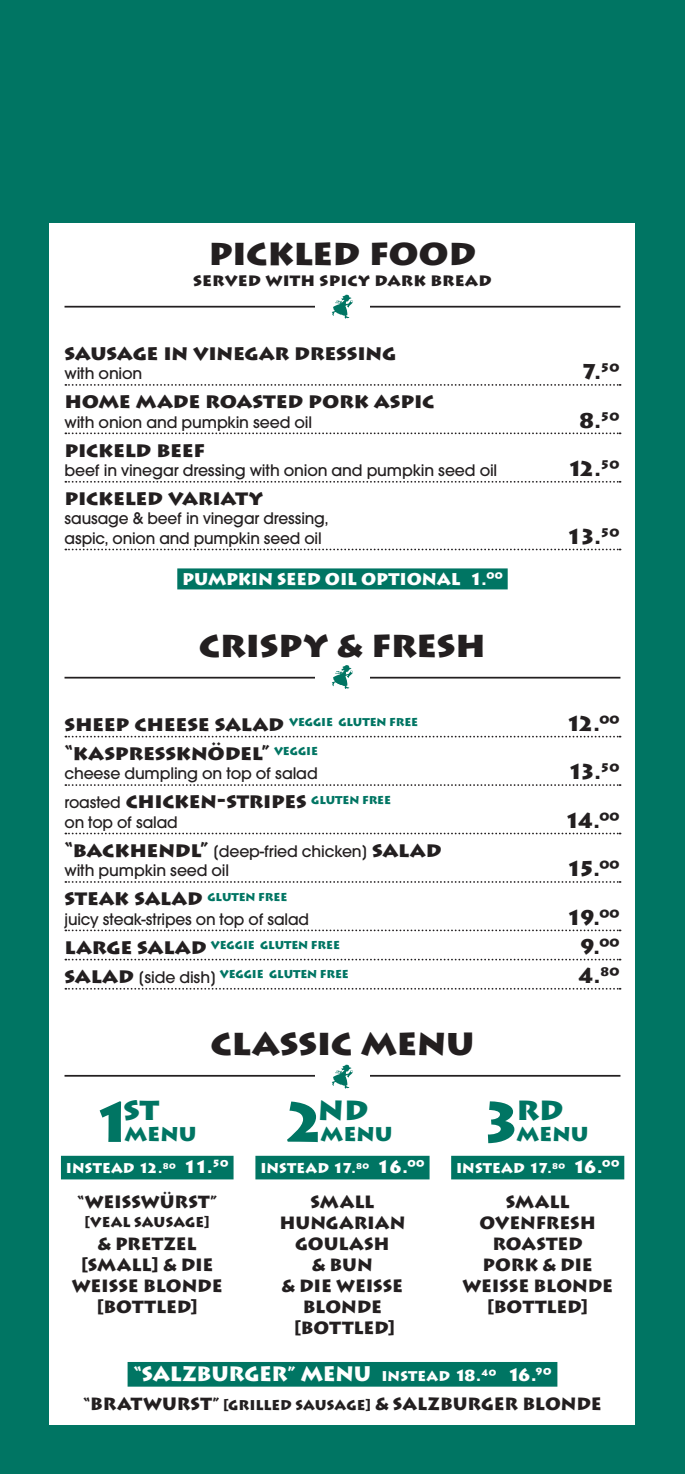
<style>
.page{position:relative;width:685px;height:1474px;background:#fff}
.page>*{position:absolute;margin:0;border:0;box-sizing:border-box;transform-origin:0 0}
.t1{font:900 36.75px "Lithos Pro";letter-spacing:-.015em;color:#231f20}
.t2{font:900 32.2px "Lithos Pro";color:#007563}
.t3{font:900 23.1px "Lithos Pro";color:#007563}
.t4{font:900 21px "Lithos Pro";letter-spacing:-.015em;color:#231f20}
.t5{font:900 20.65px "Lithos Pro";letter-spacing:-.015em;color:#fff}
.t6{font:500 17.5px/19.2px "Avant Garde Gothic Itc T";letter-spacing:-.01em;color:#231f20}
.t7{font:900 17.5px/21px "Lithos Pro";letter-spacing:-.005em;color:#231f20;text-align:center}
.t8{font:900 16.8px "Lithos Pro";letter-spacing:-.01em;color:#fff}
.t9{font:900 14px "Lithos Pro";letter-spacing:.005em;color:#fff}
.t10{font:900 14px "Lithos Pro";letter-spacing:.005em;color:#231f20}
.t11{font:900 11.2px "Lithos Pro";letter-spacing:-.01em;color:#007563}
.s1{font-family:"Avant Garde Gothic Itc T";font-weight:500;font-size:17.5px}
.s2{font-family:"Lithos Pro";font-weight:900;font-size:21px}
.s3{font-size:21px;color:#231f20}
.s4{font-family:"Avant Garde Gothic Itc T";font-weight:500;font-size:17.5px;color:#231f20}
.s5{font-size:55.3px}
.s6{font-size:17.5px}
.s7{font-size:14px}
.s8{font-size:15.75px}
</style>
<div class="page">
<div style="left:0;top:0;width:685px;height:1473px;background:#007563"></div>
<div style="left:50px;top:223px;width:585px;height:1201px;background:#fff"></div>
<hr style="left:64px;top:306px;width:556px;height:1px;background:#231f20">
<svg style="left:65px;top:384px;width:555px;height:2px"></svg>
<svg style="left:65px;top:432px;width:555px;height:2px"></svg>
<svg style="left:65px;top:481px;width:555px;height:1px"></svg>
<svg style="left:65px;top:548px;width:555px;height:2px"></svg>
<div style="left:177px;top:568px;width:330px;height:21px;background:#007563"></div>
<hr style="left:64px;top:676px;width:556px;height:2px;background:#231f20">
<svg style="left:65px;top:735px;width:555px;height:2px"></svg>
<svg style="left:65px;top:784px;width:555px;height:2px"></svg>
<svg style="left:65px;top:832px;width:555px;height:2px"></svg>
<svg style="left:65px;top:881px;width:555px;height:1px"></svg>
<svg style="left:65px;top:929px;width:555px;height:2px"></svg>
<svg style="left:65px;top:958px;width:555px;height:2px"></svg>
<svg style="left:65px;top:987px;width:555px;height:2px"></svg>
<hr style="left:64px;top:1074px;width:556px;height:2px;background:#231f20">
<div style="left:61px;top:1155px;width:172px;height:24px;background:#007563"></div>
<div style="left:255px;top:1155px;width:174px;height:24px;background:#007563"></div>
<div style="left:451px;top:1155px;width:173px;height:24px;background:#007563"></div>
<div style="left:315px;top:292px;width:55px;height:29px;background:#fff"></div>
<svg style="left:332px;top:295px;width:21px;height:23px"></svg>
<div style="left:315px;top:663px;width:55px;height:28px;background:#fff"></div>
<svg style="left:332px;top:665px;width:21px;height:24px"></svg>
<div style="left:315px;top:1062px;width:55px;height:28px;background:#fff"></div>
<svg style="left:332px;top:1064px;width:21px;height:24px"></svg>
<div style="left:128px;top:1361px;width:429px;height:25px;background:#007563"></div>
<h1 class="t1" style="left:208px;top:229px;width:269px">pickled food</h1>
<p class="t7" style="left:193px;top:270px;width:300px">served with spicy dark bread</p>
<p class="t4" style="left:64px;top:339px;width:333px">sausage in vinegar dressing</p>
<p class="t6" style="left:64px;top:363px;width:79px">with onion</p>
<p class="t4" style="left:580px;top:358px;width:41px">7.<sup>50</sup></p>
<p class="t4" style="left:64px;top:388px;width:371px">home made roasted pork aspic</p>
<p class="t6" style="left:64px;top:412px;width:249px">with onion and pumpkin seed oil</p>
<p class="t4" style="left:578px;top:407px;width:43px">8.<sup>50</sup></p>
<p class="t4" style="left:64px;top:436px;width:142px">pickeld beef</p>
<p class="t6" style="left:64px;top:460px;width:434px">beef in vinegar dressing with onion and pumpkin seed oil</p>
<p class="t4" style="left:566px;top:455px;width:55px">12.<sup>50</sup></p>
<p class="t4" style="left:64px;top:484px;width:200px">pickeled variaty</p>
<p class="t6" style="left:64px;top:509px;width:265px">sausage &amp; beef in vinegar dressing, aspic, onion and pumpkin seed oil</p>
<p class="t4" style="left:565px;top:523px;width:56px">13.<sup>50</sup></p>
<p class="t8" style="left:182px;top:568px;width:322px">PUMPKIN SEED OIL OPTIONAL 1.<sup>00</sup></p>
<h1 class="t1" style="left:199px;top:621px;width:289px">crispy &amp; fresh</h1>
<p class="t4" style="left:64px;top:710px;width:355px">sheep cheese salad <sup>VEGGIE</sup> <sup>GLUTEN</sup> <sup>FREE</sup></p>
<p class="t4" style="left:565px;top:710px;width:56px">12.<sup>00</sup></p>
<p class="t4" style="left:64px;top:739px;width:255px">“kaspressknödel” <sup>VEGGIE</sup></p>
<p class="t6" style="left:64px;top:763px;width:255px">cheese dumpling on top of salad</p>
<p class="t4" style="left:566px;top:758px;width:54px">13.<sup>50</sup></p>
<p class="t4" style="left:64px;top:788px;width:328px"><span class="s1">roasted</span> chicken-stripes <sup>GLUTEN</sup> <sup>FREE</sup></p>
<p class="t6" style="left:64px;top:812px;width:115px">on top of salad</p>
<p class="t4" style="left:563px;top:807px;width:57px">14.<sup>00</sup></p>
<p class="t6" style="left:64px;top:841px;width:378px"><span class="s2">“backhendl”</span> [deep-fried chicken] <span class="s2">salad </span>with pumpkin seed oil</p>
<p class="t4" style="left:565px;top:855px;width:56px">15.<sup>00</sup></p>
<p class="t4" style="left:64px;top:884px;width:224px">steak salad <sup>GLUTEN</sup> <sup>FREE</sup></p>
<p class="t6" style="left:64px;top:909px;width:246px">juicy steak-stripes on top of salad</p>
<p class="t4" style="left:565px;top:904px;width:56px">19.<sup>00</sup></p>
<p class="t11" style="left:64px;top:938px;width:277px"><span class="s3">large salad</span> VEGGIE GLUTEN FREE</p>
<p class="t4" style="left:578px;top:933px;width:42px">9.<sup>00</sup></p>
<p class="t11" style="left:64px;top:967px;width:286px"><span class="s3">salad</span> <span class="s4">[side dish]</span> VEGGIE GLUTEN FREE</p>
<p class="t4" style="left:577px;top:962px;width:44px">4.<sup>80</sup></p>
<h1 class="t1" style="left:210px;top:1019px;width:265px">classic menu</h1>
<h2 class="t2" style="left:90px;top:1089px;width:71px"><span class="s5">1</span>st</h2>
<h3 class="t3" style="left:124px;top:1118px;width:74px">menu</h3>
<h2 class="t2" style="left:282px;top:1088px;width:88px"><span class="s5">2</span>nd</h2>
<h3 class="t3" style="left:320px;top:1118px;width:74px">menu</h3>
<h2 class="t2" style="left:478px;top:1088px;width:87px"><span class="s5">3</span>rd</h2>
<h3 class="t3" style="left:516px;top:1118px;width:74px">menu</h3>
<p class="t9" style="left:66px;top:1159px;width:164px">INSTEAD 12.<sup>80</sup> <span class="s6">11.</span><sup>50</sup></p>
<p class="t7" style="left:77px;top:1191px;width:142px">“WEISSWÜRST”</p>
<p class="t10" style="left:85px;top:1213px;width:127px">[VEAL SAUSAGE]</p>
<p class="t7" style="left:72px;top:1233px;width:152px">&amp; PRETZEL [SMALL] &amp; DIE<br>WEISSE BLONDE [BOTTLED]</p>
<p class="t9" style="left:260px;top:1159px;width:166px">INSTEAD 17.<sup>80</sup> <span class="s6">16.</span><sup>00</sup></p>
<p class="t7" style="left:279px;top:1191px;width:127px">SMALL<br>HUNGARIAN<br>GOULASH<br>&amp; BUN<br>&amp; DIE WEISSE<br>BLONDE [BOTTLED]</p>
<p class="t9" style="left:456px;top:1159px;width:165px">INSTEAD 17.<sup>80</sup> <span class="s6">16.</span><sup>00</sup></p>
<p class="t7" style="left:462px;top:1191px;width:152px">SMALL<br>OVENFRESH<br>ROASTED<br>PORK &amp; DIE<br>WEISSE BLONDE [BOTTLED]</p>
<p class="t5" style="left:133px;top:1361px;width:419px">“SALZBURGER” MENU <span class="s7">INSTEAD</span> <span class="s8">18.</span><sup>40</sup> <span class="s6">16.</span><sup>90</sup></p>
<p class="t7" style="left:83px;top:1393px;width:520px">“BRATWURST” <span class="s7">[GRILLED SAUSAGE]</span> &amp; SALZBURGER BLONDE</p>
</div>
